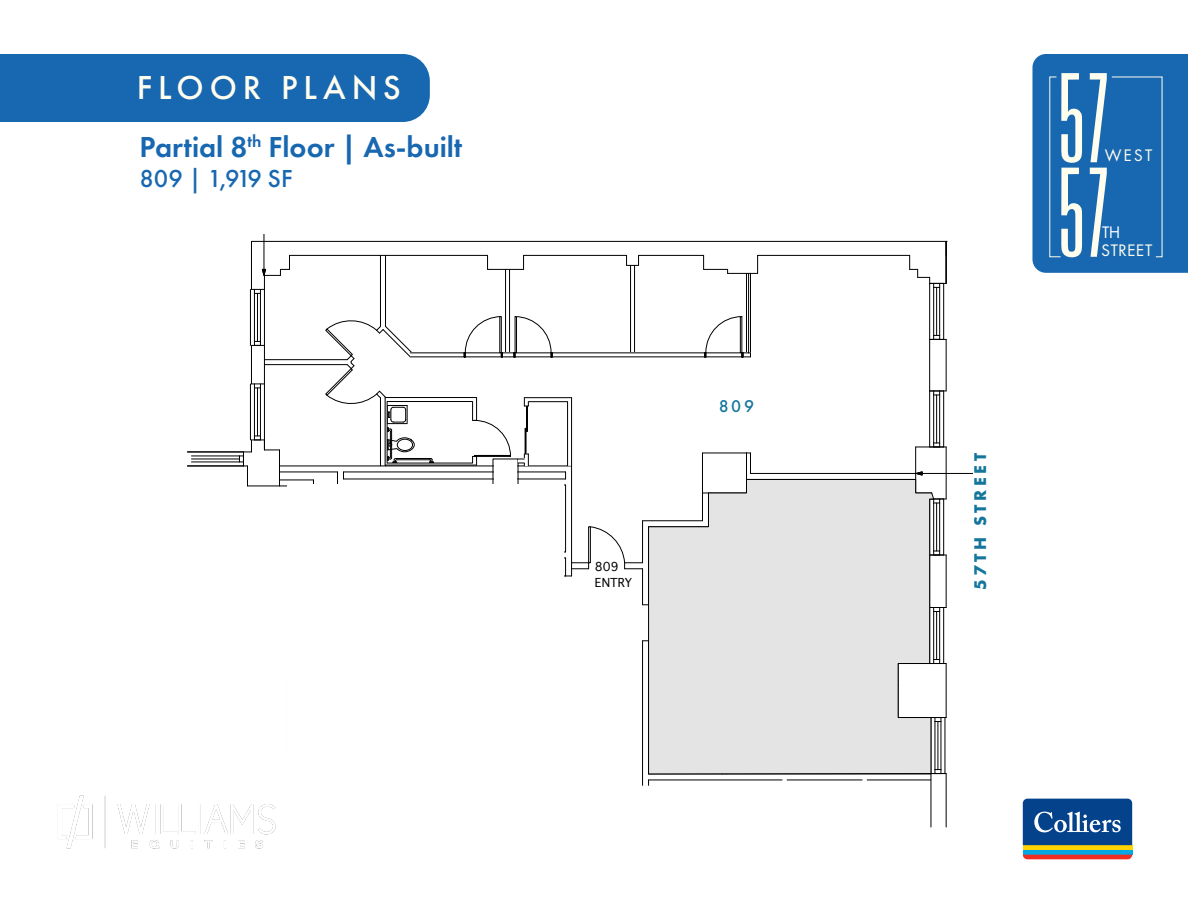
<style>
.page{position:relative;width:1188px;height:918px;background:#fff}
.page>*{position:absolute;margin:0;border:0;box-sizing:border-box;transform-origin:0 0}
.t1{font:133.65px "Bee Three";color:#fffdee}
.t2{font:500 34.5px "Futura PT";letter-spacing:.17em;color:#fffdee}
.t3{font:600 30px "Futura PT";color:#1868b1}
.t4{font:500 25.5px "Futura PT";color:#1868b1}
.t5{font:700 17.7px "Futura PT";letter-spacing:.2em;color:#15769c}
.t6{font:500 17.7px "Futura PT";color:#15769c}
.t7{font:15.3px "Futura PRO";letter-spacing:.04em;color:#fffdee}
.t8{font:15.3px "Futura PRO";color:#fff}
.t9{font:11.85px/15px "Geneva";color:#000}
</style>
<div class="page">
<img style="left:61px;top:795px;width:202px;height:54px">
<svg style="left:1021px;top:797px;width:113px;height:64px"></svg>
<div style="left:1023px;top:850px;width:109px;height:5px;background:#00a8e4"></div>
<div style="left:1023px;top:845px;width:109px;height:5px;background:#fed503"></div>
<svg style="left:1023px;top:855px;width:109px;height:4px"></svg>
<svg style="left:1023px;top:799px;width:109px;height:46px;background:#205698"></svg>
<div style="left:1032px;top:54px;width:156px;height:219px;background:#1868b1"></div>
<div style="left:0;top:54px;width:430px;height:68px;background:#1868b1"></div>
<svg style="left:174px;top:234px;width:799px;height:613px"></svg>
<hr style="left:251px;top:241px;width:695px;height:1px;background:#000">
<svg style="left:487px;top:256px;width:1px;height:13px"></svg>
<hr style="left:488px;top:269px;width:36px;height:1px;background:#000">
<svg style="left:523px;top:255px;width:1px;height:14px"></svg>
<hr style="left:289px;top:255px;width:199px;height:1px;background:#000">
<hr style="left:251px;top:241px;width:1px;height:48px;background:#000">
<hr style="left:251px;top:345px;width:1px;height:39px;background:#000">
<svg style="left:703px;top:255px;width:25px;height:18px"></svg>
<hr style="left:728px;top:273px;width:30px;height:1px;background:#000">
<svg style="left:757px;top:255px;width:1px;height:18px"></svg>
<hr style="left:639px;top:255px;width:65px;height:1px;background:#000">
<hr style="left:758px;top:255px;width:152px;height:1px;background:#000">
<hr style="left:946px;top:339px;width:1px;height:52px;background:#000">
<hr style="left:946px;top:447px;width:1px;height:52px;background:#000">
<hr style="left:946px;top:664px;width:1px;height:54px;background:#000">
<hr style="left:898px;top:717px;width:48px;height:1px;background:#000">
<hr style="left:898px;top:663px;width:48px;height:1px;background:#000">
<hr style="left:946px;top:555px;width:1px;height:52px;background:#000">
<hr style="left:946px;top:774px;width:1px;height:53px;background:#000">
<hr style="left:931px;top:774px;width:1px;height:53px;background:#000">
<hr style="left:702px;top:453px;width:1px;height:40px;background:#000">
<hr style="left:702px;top:453px;width:45px;height:1px;background:#000">
<hr style="left:279px;top:466px;width:215px;height:1px;background:#000">
<hr style="left:518px;top:466px;width:54px;height:1px;background:#000">
<hr style="left:571px;top:466px;width:1px;height:110px;background:#000">
<hr style="left:279px;top:480px;width:34px;height:1px;background:#000">
<hr style="left:279px;top:472px;width:59px;height:1px;background:#000">
<hr style="left:313px;top:480px;width:1px;height:72px;background:#000">
<hr style="left:337px;top:472px;width:1px;height:80px;background:#000">
<hr style="left:344px;top:479px;width:150px;height:1px;background:#000">
<hr style="left:344px;top:472px;width:150px;height:1px;background:#000">
<hr style="left:518px;top:485px;width:48px;height:1px;background:#000">
<hr style="left:518px;top:479px;width:48px;height:1px;background:#000">
<hr style="left:518px;top:472px;width:48px;height:1px;background:#000">
<hr style="left:257px;top:388px;width:1px;height:48px;background:#000">
<hr style="left:254px;top:388px;width:1px;height:48px;background:#000">
<hr style="left:260px;top:388px;width:1px;height:48px;background:#000">
<hr style="left:250px;top:384px;width:1px;height:56px;background:#000">
<hr style="left:264px;top:384px;width:1px;height:56px;background:#000">
<hr style="left:191px;top:459px;width:48px;height:1px;background:#000">
<hr style="left:191px;top:456px;width:48px;height:1px;background:#000">
<hr style="left:191px;top:462px;width:48px;height:1px;background:#000">
<hr style="left:187px;top:452px;width:56px;height:1px;background:#000">
<hr style="left:187px;top:466px;width:56px;height:1px;background:#000">
<hr style="left:938px;top:722px;width:1px;height:48px;background:#000">
<hr style="left:935px;top:722px;width:1px;height:48px;background:#000">
<hr style="left:941px;top:722px;width:1px;height:48px;background:#000">
<hr style="left:945px;top:718px;width:1px;height:56px;background:#000">
<svg style="left:934px;top:769px;width:12px;height:5px"></svg>
<svg style="left:934px;top:718px;width:11px;height:4px"></svg>
<hr style="left:936px;top:612px;width:1px;height:48px;background:#000">
<hr style="left:939px;top:612px;width:1px;height:48px;background:#000">
<hr style="left:943px;top:607px;width:1px;height:57px;background:#000">
<svg style="left:934px;top:659px;width:10px;height:4px"></svg>
<svg style="left:934px;top:607px;width:12px;height:5px"></svg>
<hr style="left:943px;top:499px;width:1px;height:56px;background:#000">
<hr style="left:939px;top:503px;width:1px;height:48px;background:#000">
<hr style="left:936px;top:503px;width:1px;height:48px;background:#000">
<svg style="left:934px;top:551px;width:12px;height:5px"></svg>
<hr style="left:943px;top:391px;width:1px;height:56px;background:#000">
<hr style="left:929px;top:391px;width:1px;height:56px;background:#000">
<hr style="left:939px;top:395px;width:1px;height:48px;background:#000">
<hr style="left:933px;top:395px;width:1px;height:48px;background:#000">
<hr style="left:936px;top:395px;width:1px;height:48px;background:#000">
<svg style="left:930px;top:391px;width:16px;height:5px"></svg>
<hr style="left:943px;top:283px;width:1px;height:56px;background:#000">
<hr style="left:929px;top:283px;width:1px;height:56px;background:#000">
<hr style="left:939px;top:287px;width:1px;height:48px;background:#000">
<hr style="left:933px;top:287px;width:1px;height:48px;background:#000">
<hr style="left:936px;top:287px;width:1px;height:48px;background:#000">
<svg style="left:930px;top:335px;width:16px;height:5px"></svg>
<svg style="left:909px;top:241px;width:38px;height:47px"></svg>
<hr style="left:264px;top:289px;width:1px;height:56px;background:#000">
<hr style="left:250px;top:289px;width:1px;height:56px;background:#000">
<hr style="left:260px;top:293px;width:1px;height:48px;background:#000">
<hr style="left:254px;top:293px;width:1px;height:48px;background:#000">
<hr style="left:257px;top:293px;width:1px;height:48px;background:#000">
<hr style="left:642px;top:641px;width:1px;height:144px;background:#000">
<hr style="left:649px;top:780px;width:133px;height:1px;background:#000">
<hr style="left:649px;top:774px;width:282px;height:1px;background:#000">
<hr style="left:751px;top:473px;width:165px;height:1px;background:#000">
<hr style="left:648px;top:641px;width:1px;height:133px;background:#000">
<svg style="left:626px;top:255px;width:13px;height:11px"></svg>
<hr style="left:524px;top:255px;width:103px;height:1px;background:#000">
<hr style="left:264px;top:359px;width:83px;height:1px;background:#000">
<hr style="left:264px;top:364px;width:83px;height:1px;background:#000">
<hr style="left:867px;top:780px;width:64px;height:1px;background:#000">
<hr style="left:787px;top:780px;width:75px;height:1px;background:#000">
<hr style="left:630px;top:265px;width:1px;height:90px;background:#000">
<hr style="left:634px;top:265px;width:1px;height:90px;background:#000">
<hr style="left:380px;top:255px;width:1px;height:71px;background:#000">
<hr style="left:385px;top:255px;width:1px;height:71px;background:#000">
<hr style="left:509px;top:269px;width:1px;height:88px;background:#000">
<hr style="left:505px;top:269px;width:1px;height:88px;background:#000">
<hr style="left:750px;top:273px;width:1px;height:83px;background:#000">
<hr style="left:746px;top:273px;width:1px;height:83px;background:#000">
<svg style="left:564px;top:486px;width:85px;height:223px"></svg>
<hr style="left:929px;top:339px;width:1px;height:52px;background:#000">
<svg style="left:239px;top:436px;width:68px;height:51px"></svg>
<svg style="left:251px;top:384px;width:13px;height:5px"></svg>
<svg style="left:251px;top:341px;width:13px;height:5px"></svg>
<hr style="left:264px;top:345px;width:1px;height:39px;background:#000">
<svg style="left:281px;top:720px;width:6px;height:67px"></svg>
<hr style="left:642px;top:521px;width:1px;height:42px;background:#000">
<svg style="left:572px;top:354px;width:133px;height:3px"></svg>
<hr style="left:552px;top:353px;width:153px;height:1px;background:#000">
<hr style="left:552px;top:357px;width:153px;height:1px;background:#000">
<svg style="left:326px;top:317px;width:246px;height:149px"></svg>
<div style="left:526px;top:406px;width:2px;height:25px;border:1px solid #000"></div>
<svg style="left:746px;top:453px;width:5px;height:26px"></svg>
<svg style="left:705px;top:317px;width:46px;height:41px"></svg>
<hr style="left:748px;top:273px;width:1px;height:80px;background:#000">
<hr style="left:922px;top:473px;width:51px;height:1px;background:#000">
<svg style="left:915px;top:443px;width:31px;height:61px"></svg>
<hr style="left:264px;top:234px;width:1px;height:35px;background:#000">
<svg style="left:251px;top:255px;width:39px;height:39px"></svg>
<svg style="left:649px;top:479px;width:285px;height:295px;background:#e3e3e3"></svg>
<div style="left:287px;top:485px;width:277px;height:326px;background:#fff"></div>
<div style="left:541px;top:595px;width:85px;height:202px;background:#fff"></div>
<p class="t2" style="left:137px;top:67px;width:266px">FLOOR PLANS</p>
<p class="t3" style="left:139px;top:128px;width:324px">Partial 8<sup>th</sup> Floor | As-built</p>
<p class="t4" style="left:139px;top:163px;width:155px">809 | 1,919 SF</p>
<p class="t9" style="left:595px;top:560px;width:39px">809<br>ENTRY</p>
<p class="t6" style="left:718px;top:395px;width:38px">809</p>
<p class="t1" style="left:1058px;top:47px;width:55px">57</p>
<p class="t1" style="left:1058px;top:142px;width:55px">57</p>
<p class="t7" style="left:1105px;top:146px;width:49px">WEST</p>
<p class="t8" style="left:1102px;top:223px;width:20px">TH</p>
<p class="t7" style="left:1102px;top:241px;width:52px">STREET</p>
<p class="t5" style="left:969px;top:590px;width:138px;rotate:-90deg">57TH STREET</p>
</div>
